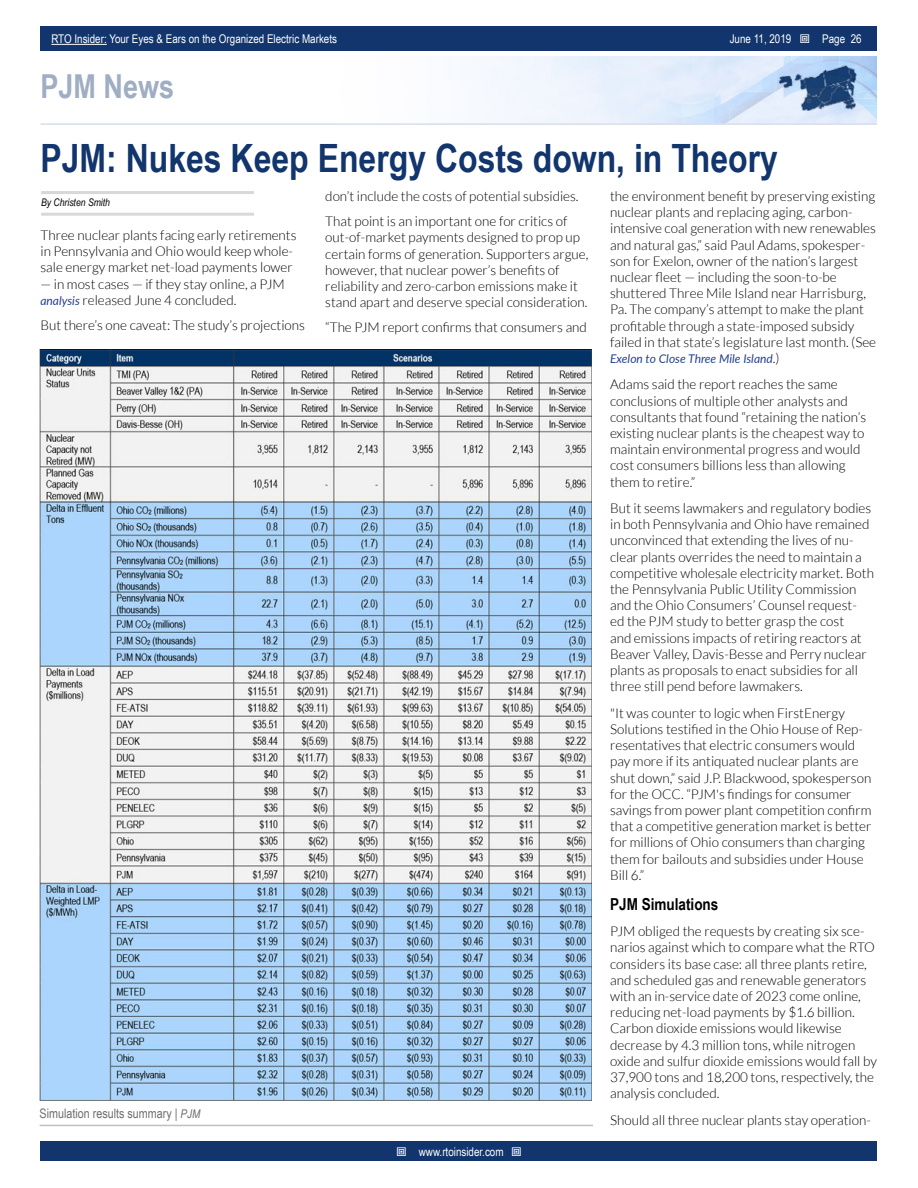
<style>
.page{position:relative;width:918px;height:1188px;background:#fff}
.page>*{position:absolute;margin:0;border:0;box-sizing:border-box;transform-origin:0 0}
.t1{font:700 39px "Arial Narrow";color:#11356c}
.t2{font:700 33px "Arial Narrow";color:#a0aec4}
.t3{font:700 16.5px "Arial Narrow";color:#000}
.t4{font:300 13.5px/16.2px "Lato";color:#000}
.t5{font:13.2px "Arial Narrow";color:#6d6e71}
.t6{font:12px "Arial Narrow";color:#fff}
.t7{font:italic 12px "Lato";color:#25408f}
.t8{font:italic 10.5px "Arial Narrow";color:#000}
.s1{font-style:inherit}
.s2{font-weight:300;font-style:normal;font-size:13.5px;color:#000}
.s3{font-weight:400;font-style:italic;font-size:12px;color:#25408f}
.s4{font-style:italic;font-size:12px}
</style>
<div class="page">
<div style="left:41px;top:1142px;width:836px;height:19px;background:#11356c"></div>
<div style="left:41px;top:27px;width:836px;height:24px;background:#11356c"></div>
<hr style="left:51px;top:44px;width:56px;height:1px;background:#fff">
<img style="left:485px;top:56px;width:392px;height:67px">
<hr style="left:40px;top:123px;width:837px;height:2px;background:#d6deec">
<hr style="left:41px;top:191px;width:213px;height:3px;background:#d8d8d8">
<hr style="left:41px;top:213px;width:213px;height:3px;background:#d8d8d8">
<hr style="left:40px;top:1125px;width:553px;height:1px;background:#bfbfbf">
<img style="left:40px;top:349px;width:552px;height:751px">
<p class="t6" style="left:51px;top:30px;width:287px">RTO Insider: Your Eyes &amp; Ears on the Organized Electric Markets</p>
<p class="t6" style="left:730px;top:30px;width:63px">June 11, <span class="s1">2019</span></p>
<p class="t6" style="left:822px;top:30px;width:41px">Page 26</p>
<h2 class="t2" style="left:40px;top:61px;width:135px">PJM News</h2>
<h1 class="t1" style="left:40px;top:129px;width:739px">PJM: Nukes Keep Energy Costs down, in Theory</h1>
<p class="t8" style="left:41px;top:195px;width:70px">By Christen Smith</p>
<p class="t4" style="left:325px;top:184px;width:255px;line-height:25.2px">don’t include the costs of potential subsidies.<br>That point is an important one for critics of</p>
<p class="t4" style="left:325px;top:229px;width:265px">out-of-market payments designed to prop up certain forms of generation. Supporters argue, however, that nuclear power’s benefits of reliability and zero-carbon emissions make it stand apart and deserve special consideration.</p>
<p class="t4" style="left:325px;top:319px;width:263px">“The PJM report confirms that consumers and</p>
<p class="t4" style="left:610px;top:188px;width:268px">the environment benefit by preserving existing nuclear plants and replacing aging, carbon&shy;intensive coal generation with new renewables and natural gas,” said Paul Adams, spokesper&shy;son for Exelon, owner of the nation’s largest nuclear fleet — including the soon-to-be shuttered Three Mile Island near Harrisburg, Pa. The company’s attempt to make the plant profitable through a state-imposed subsidy failed in that state’s legislature last month. (See</p>
<p class="t7" style="left:610px;top:350px;width:171px">Exelon to Close Three Mile Island<span class="s2">.)</span></p>
<p class="t4" style="left:610px;top:377px;width:258px">Adams said the report reaches the same conclusions of multiple other analysts and consultants that found “retaining the nation’s existing nuclear plants is the cheapest way to maintain environmental progress and would cost consumers billions less than allowing them to retire.”</p>
<p class="t4" style="left:610px;top:500px;width:265px">But it seems lawmakers and regulatory bodies in both Pennsylvania and Ohio have remained unconvinced that extending the lives of nu&shy;clear plants overrides the need to maintain a competitive wholesale electricity market. Both the Pennsylvania Public Utility Commission and the Ohio Consumers’ Counsel request&shy;ed the PJM study to better grasp the cost<br>and emissions impacts of retiring reactors at Beaver Valley, Davis-Besse and Perry nuclear plants as proposals to enact subsidies for all three still pend before lawmakers.</p>
<p class="t4" style="left:610px;top:705px;width:263px">"It was counter to logic when FirstEnergy Solutions testified in the Ohio House of Rep&shy;resentatives that electric consumers would pay more if its antiquated nuclear plants are shut down,” said J.P. Blackwood, spokesperson for the OCC. “PJM's findings for consumer savings from power plant competition confirm that a competitive generation market is better for millions of Ohio consumers than charging them for bailouts and subsidies under House Bill 6.”</p>
<p class="t3" style="left:610px;top:891px;width:110px">PJM Simulations</p>
<p class="t4" style="left:610px;top:923px;width:268px">PJM obliged the requests by creating six sce&shy;narios against which to compare what the RTO considers its base case: all three plants retire, and scheduled gas and renewable generators with an in-service date of 2023 come online, reducing net-load payments by $1.6 billion.<br>Carbon dioxide emissions would likewise decrease by 4.3 million tons, while nitrogen oxide and sulfur dioxide emissions would fall by 37,900 tons and 18,200 tons, respectively, the analysis concluded.</p>
<p class="t4" style="left:610px;top:1112px;width:262px">Should all three nuclear plants stay operation-</p>
<p class="t4" style="left:40px;top:227px;width:258px">Three nuclear plants facing early retirements in Pennsylvania and Ohio would keep whole&shy;sale energy market net-load payments lower</p>
<p class="t4" style="left:40px;top:276px;width:246px">— in most cases — if they stay online, a PJM <span class="s3">analysis</span> released June 4 concluded.</p>
<p class="t4" style="left:40px;top:317px;width:266px">But there’s one caveat: The study’s projections</p>
<p class="t5" style="left:40px;top:1104px;width:162px">Simulation results summary | <span class="s4">PJM</span></p>
<p class="t6" style="left:419px;top:1143px;width:86px">www.rtoinsider.com</p>
</div>
